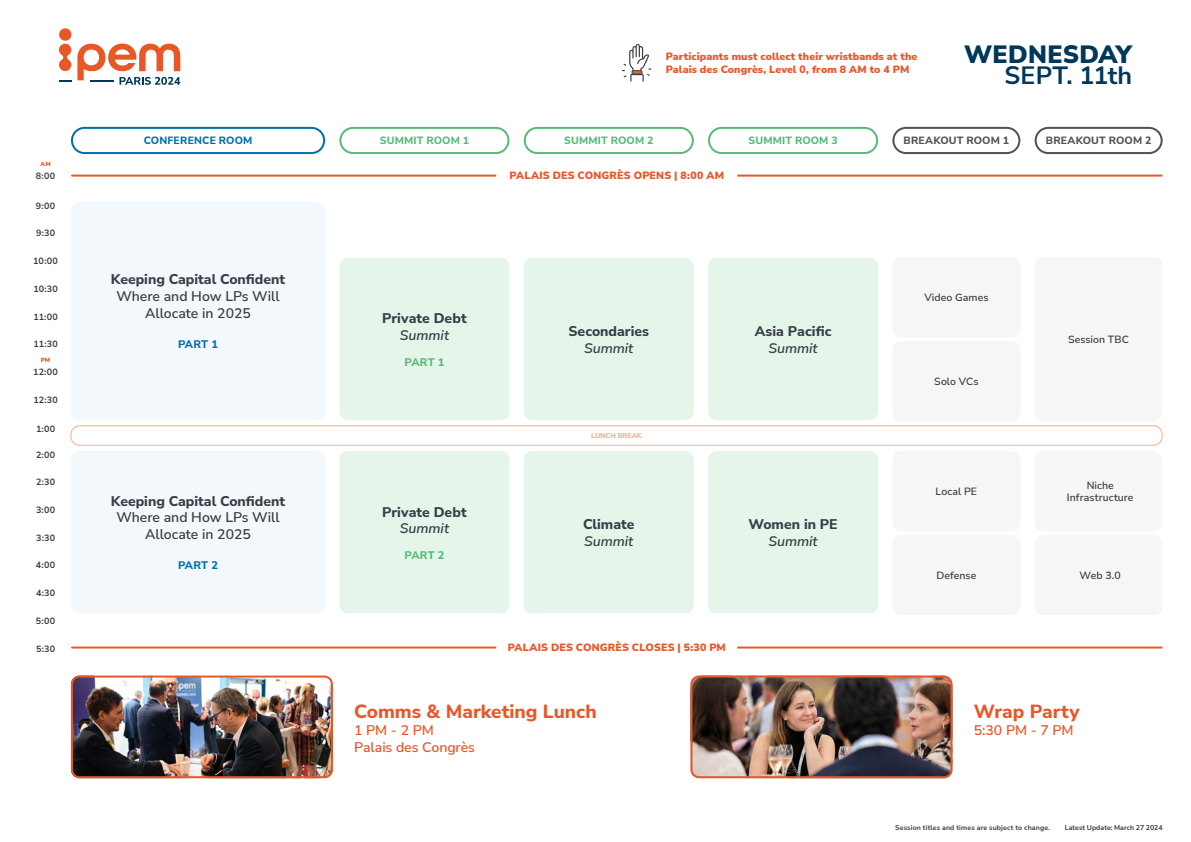
<style>
.page{position:relative;width:1191px;height:842px;background:#fff}
.page>*{position:absolute;margin:0;border:0;box-sizing:border-box;transform-origin:0 0}
.t1{font:900 25px "Nunito Sans";letter-spacing:.005em;color:#003859}
.t2{font:700 25px "Nunito Sans";letter-spacing:.005em;color:#003859}
.t3{font:800 19px "Nunito Sans";color:#e85729}
.t4{font:800 14px "Nunito Sans";color:#393d47}
.t5{font:600 14px/16.8px "Nunito Sans";color:#393d47;text-align:center}
.t6{font:italic 600 14px "Nunito Sans";letter-spacing:-.005em;color:#393d47}
.t7{font:600 14px/17px "Nunito Sans";letter-spacing:-.005em;color:#e85729}
.t8{font:800 11px "Nunito Sans";letter-spacing:.015em;color:#57ba76}
.t9{font:800 11px "Nunito Sans";letter-spacing:.015em;color:#016fad}
.t10{font:900 10.5px/12.6px "Nunito Sans";letter-spacing:.01em;color:#e85729}
.t11{font:600 10.5px/12.6px "Nunito Sans";letter-spacing:.005em;color:#393d47;text-align:center}
.t12{font:800 10.5px "Nunito Sans";letter-spacing:.015em;color:#57ba76}
.t13{font:800 10.5px "Nunito Sans";letter-spacing:.015em;color:#525252}
.t14{font:800 10.5px "Nunito Sans";letter-spacing:.015em;color:#006fae}
.t15{font:700 9px "Nunito Sans";letter-spacing:.02em;color:#393d47}
.t16{font:700 7px "Nunito Sans";letter-spacing:.02em;color:#393d47}
.t17{font:700 7px "Nunito Sans";color:#393d47}
.t18{font:800 7px "Nunito Sans";color:#f3ae83}
.t19{font:900 6px "Nunito Sans";color:#e85729}
</style>
<div class="page">
<hr style="left:72px;top:175px;width:1089px;height:2px;background:#e85729">
<div style="left:71px;top:202px;width:254px;height:218px;background:#f2f8fb;border-radius:9px"></div>
<div style="left:71px;top:451px;width:254px;height:163px;background:#f2f8fb;border-radius:9px"></div>
<hr style="left:72px;top:646px;width:1089px;height:2px;background:#e85729">
<svg style="left:492px;top:174px;width:249px;height:3px"></svg>
<svg style="left:492px;top:646px;width:249px;height:3px"></svg>
<div style="left:70px;top:425px;width:1092px;height:21px;border:1px solid #f3ae83;border-radius:9px"></div>
<div style="left:1034px;top:257px;width:128px;height:164px;background:#f6f6f6;border-radius:9px"></div>
<div style="left:1034px;top:451px;width:128px;height:80px;background:#f6f6f6;border-radius:9px"></div>
<div style="left:1034px;top:535px;width:128px;height:80px;background:#f6f6f6;border-radius:9px"></div>
<div style="left:892px;top:257px;width:128px;height:80px;background:#f6f6f6;border-radius:9px"></div>
<div style="left:892px;top:451px;width:128px;height:80px;background:#f6f6f6;border-radius:9px"></div>
<div style="left:892px;top:341px;width:128px;height:80px;background:#f6f6f6;border-radius:9px"></div>
<div style="left:892px;top:535px;width:128px;height:80px;background:#f6f6f6;border-radius:9px"></div>
<div style="left:59px;top:28px;width:12px;height:13px;background:#e85726;border-radius:50%"></div>
<svg style="left:59px;top:44px;width:12px;height:27px"></svg>
<svg style="left:59px;top:80px;width:12px;height:1px"></svg>
<svg style="left:77px;top:44px;width:103px;height:41px"></svg>
<svg style="left:622px;top:44px;width:29px;height:38px"></svg>
<div style="left:339px;top:258px;width:170px;height:162px;background:#e6f5ea;border-radius:9px"></div>
<div style="left:339px;top:451px;width:170px;height:162px;background:#e6f5ea;border-radius:9px"></div>
<div style="left:524px;top:258px;width:170px;height:162px;background:#e6f5ea;border-radius:9px"></div>
<div style="left:524px;top:451px;width:170px;height:162px;background:#e6f5ea;border-radius:9px"></div>
<div style="left:708px;top:258px;width:170px;height:162px;background:#e6f5ea;border-radius:9px"></div>
<div style="left:708px;top:451px;width:170px;height:162px;background:#e6f5ea;border-radius:9px"></div>
<img style="left:71px;top:678px;width:259px;height:100px">
<div style="left:71px;top:675px;width:262px;height:103px;border:2px solid #e85627;border-radius:8px"></div>
<img style="left:693px;top:678px;width:259px;height:100px">
<div style="left:690px;top:675px;width:262px;height:103px;border:2px solid #e85627;border-radius:8px"></div>
<div style="left:71px;top:127px;width:254px;height:27px;border:2px solid #006fae;border-radius:13px"></div>
<div style="left:892px;top:127px;width:128px;height:27px;border:2px solid #525252;border-radius:13px"></div>
<div style="left:1034px;top:127px;width:128px;height:27px;border:2px solid #525252;border-radius:13px"></div>
<div style="left:339px;top:127px;width:170px;height:27px;border:2px solid #57ba76;border-radius:13px"></div>
<div style="left:708px;top:127px;width:170px;height:27px;border:2px solid #57ba76;border-radius:13px"></div>
<div style="left:524px;top:127px;width:170px;height:27px;border:2px solid #57ba76;border-radius:13px"></div>
<p class="t19" style="left:41px;top:160px;width:12px">AM</p>
<p class="t15" style="left:36px;top:169px;width:21px">8:00</p>
<p class="t15" style="left:36px;top:199px;width:21px">9:00</p>
<p class="t15" style="left:36px;top:227px;width:21px">9:30</p>
<p class="t15" style="left:33px;top:255px;width:26px">10:00</p>
<p class="t15" style="left:33px;top:282px;width:26px">10:30</p>
<p class="t15" style="left:33px;top:310px;width:26px">11:00</p>
<p class="t15" style="left:34px;top:338px;width:26px">11:30</p>
<p class="t15" style="left:33px;top:366px;width:26px">12:00</p>
<p class="t15" style="left:33px;top:393px;width:26px">12:30</p>
<p class="t19" style="left:41px;top:356px;width:11px">PM</p>
<p class="t15" style="left:36px;top:423px;width:21px">1:00</p>
<p class="t15" style="left:36px;top:448px;width:21px">2:00</p>
<p class="t15" style="left:36px;top:476px;width:21px">2:30</p>
<p class="t15" style="left:36px;top:503px;width:21px">3:00</p>
<p class="t15" style="left:36px;top:531px;width:20px">3:30</p>
<p class="t15" style="left:36px;top:559px;width:21px">4:00</p>
<p class="t15" style="left:36px;top:587px;width:21px">4:30</p>
<p class="t15" style="left:36px;top:614px;width:21px">5:00</p>
<p class="t15" style="left:36px;top:642px;width:21px">5:30</p>
<p class="t10" style="left:665px;top:50px;width:253px">Participants must collect their wristbands at the<br>Palais des Congrès, Level 0, from 8 AM to 4 PM</p>
<h1 class="t1" style="left:964px;top:36px;width:169px">WEDNESDAY</h1>
<h1 class="t2" style="left:1004px;top:58px;width:129px">SEPT. 11th</h1>
<p class="t14" style="left:144px;top:133px;width:110px">CONFERENCE ROOM</p>
<p class="t12" style="left:380px;top:133px;width:91px">SUMMIT ROOM 1</p>
<p class="t12" style="left:564px;top:133px;width:91px">SUMMIT ROOM 2</p>
<p class="t12" style="left:748px;top:133px;width:91px">SUMMIT ROOM 3</p>
<p class="t13" style="left:903px;top:133px;width:107px">BREAKOUT ROOM 1</p>
<p class="t13" style="left:1045px;top:133px;width:107px">BREAKOUT ROOM 2</p>
<h3 class="t4" style="left:111px;top:269px;width:176px">Keeping Capital Confident</h3>
<h3 class="t5" style="left:116px;top:287px;width:165px">Where and How LPs Will<br>Allocate in 2025</h3>
<p class="t9" style="left:178px;top:336px;width:41px">PART 1</p>
<h3 class="t4" style="left:111px;top:491px;width:176px">Keeping Capital Confident</h3>
<h3 class="t5" style="left:116px;top:509px;width:165px">Where and How LPs Will<br>Allocate in 2025</h3>
<p class="t9" style="left:178px;top:558px;width:41px">PART 2</p>
<p class="t10" style="left:509px;top:169px;width:216px">PALAIS DES CONGRÈS OPENS | 8:00 AM</p>
<h3 class="t4" style="left:382px;top:309px;width:86px">Private Debt</h3>
<h3 class="t6" style="left:400px;top:326px;width:51px">Summit</h3>
<p class="t8" style="left:404px;top:354px;width:41px">PART 1</p>
<h3 class="t4" style="left:382px;top:502px;width:86px">Private Debt</h3>
<h3 class="t6" style="left:400px;top:519px;width:51px">Summit</h3>
<p class="t8" style="left:404px;top:547px;width:41px">PART 2</p>
<h3 class="t4" style="left:568px;top:321px;width:82px">Secondaries</h3>
<h3 class="t6" style="left:584px;top:338px;width:51px">Summit</h3>
<p class="t18" style="left:591px;top:431px;width:52px">LUNCH BREAK</p>
<h3 class="t4" style="left:583px;top:515px;width:53px">Climate</h3>
<h3 class="t6" style="left:584px;top:532px;width:51px">Summit</h3>
<h3 class="t4" style="left:754px;top:321px;width:78px">Asia Pacific</h3>
<h3 class="t6" style="left:768px;top:338px;width:51px">Summit</h3>
<h3 class="t4" style="left:748px;top:515px;width:91px">Women in PE</h3>
<h3 class="t6" style="left:768px;top:532px;width:51px">Summit</h3>
<p class="t10" style="left:508px;top:641px;width:220px">PALAIS DES CONGRÈS CLOSES | 5:30 PM</p>
<h2 class="t3" style="left:354px;top:698px;width:244px">Comms &amp; Marketing Lunch</h2>
<h3 class="t7" style="left:354px;top:721px;width:122px">1 PM - 2 PM<br>Palais des Congrès</h3>
<p class="t11" style="left:924px;top:291px;width:66px">Video Games</p>
<p class="t11" style="left:934px;top:374px;width:46px">Solo VCs</p>
<p class="t11" style="left:935px;top:485px;width:43px">Local PE</p>
<p class="t11" style="left:936px;top:568px;width:41px">Defense</p>
<p class="t11" style="left:1068px;top:333px;width:62px">Session TBC</p>
<p class="t11" style="left:1067px;top:478px;width:68px">Niche<br>Infrastructure</p>
<p class="t11" style="left:1079px;top:568px;width:43px">Web 3.0</p>
<h2 class="t3" style="left:973px;top:698px;width:107px">Wrap Party</h2>
<h3 class="t7" style="left:973px;top:721px;width:101px">5:30 PM - 7 PM</h3>
<p class="t16" style="left:895px;top:822px;width:157px">Session titles and times are subject to change.</p>
<p class="t17" style="left:1064px;top:822px;width:99px">Latest Update: March 27 2024</p>
</div>
